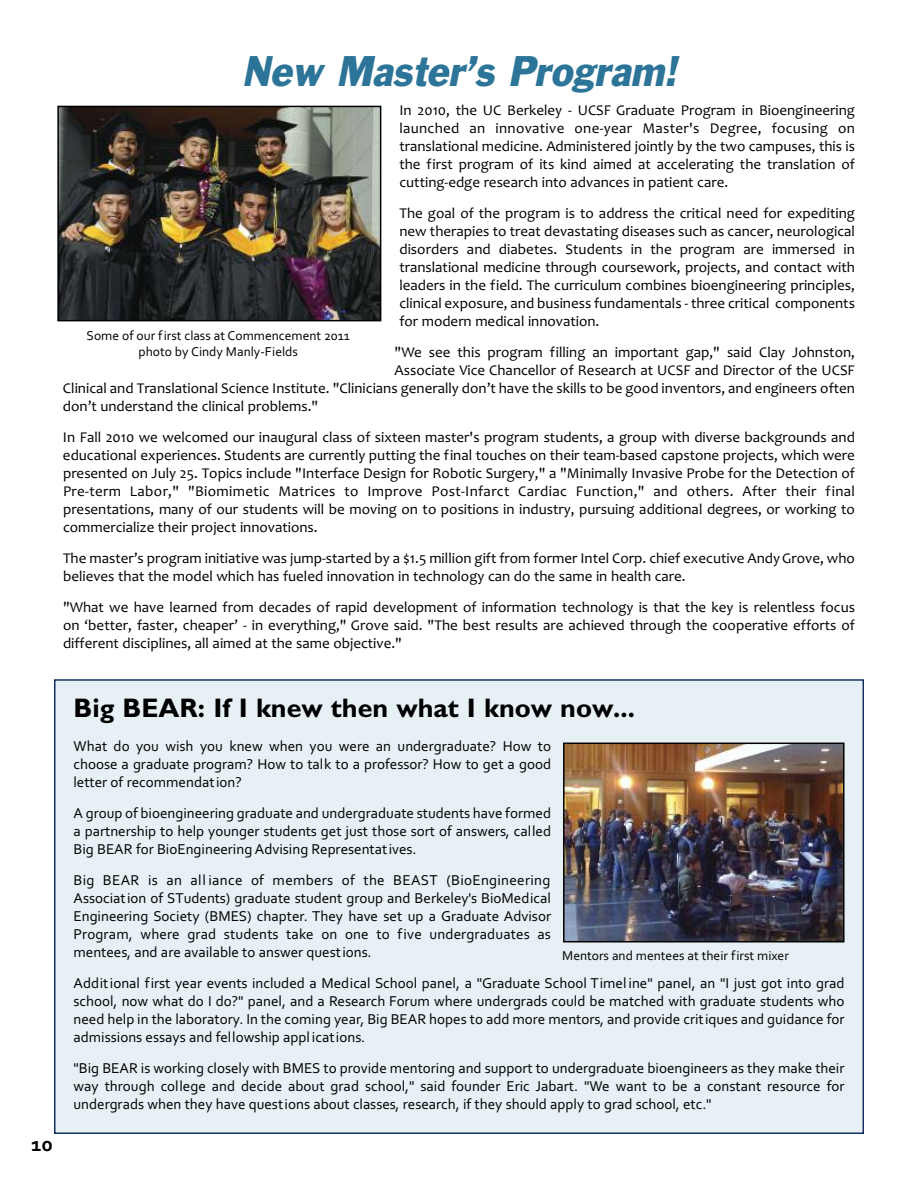
<style>
.page{position:relative;width:918px;height:1188px;background:#fff}
.page>*{position:absolute;margin:0;border:0;box-sizing:border-box;transform-origin:0 0}
.t1{font:italic 39.6px "Franklin Gothic";color:#2c7498;scale:.91 1}
.t2{font:700 27px "Gill Sans";color:#000}
.t3{font:700 21px "Corbel";color:#000}
.t4{font:15px/18px "Candara";color:#000;text-align:justify}
.t5{font:15px/18px "Corbel";color:#000;text-align:justify}
.t6{font:13.5px/16.2px "Corbel";color:#000;text-align:center}
</style>
<div class="page">
<div style="left:56px;top:681px;width:806px;height:452px;background:#e7f0f5"></div>
<div style="left:54px;top:679px;width:810px;height:455px;border:2px solid #11305f"></div>
<img style="left:60px;top:109px;width:318px;height:209px">
<div style="left:57px;top:106px;width:324px;height:215px;border:2px solid #000"></div>
<img style="left:566px;top:746px;width:275px;height:193px">
<div style="left:563px;top:743px;width:281px;height:199px;border:2px solid #000"></div>
<h1 class="t1" style="left:242px;top:56px;width:487px">New Master’s Program!</h1>
<p class="t4" style="left:399px;top:101px;width:457px">In 2010, the UC Berkeley - UCSF Graduate Program in Bioengineering launched an innovative one-year Master's Degree, focusing on translational medicine. Administered jointly by the two campuses, this is the first program of its kind aimed at accelerating the translation of cutting-edge research into advances in patient care.</p>
<p class="t4" style="left:399px;top:204px;width:457px">The goal of the program is to address the critical need for expediting new therapies to treat devastating diseases such as cancer, neurological disorders and diabetes. Students in the program are immersed in translational medicine through coursework, projects, and contact with leaders in the field. The curriculum combines bioengineering principles, clinical exposure, and business fundamentals - three critical components for modern medical innovation.</p>
<p class="t4" style="left:395px;top:343px;width:462px">"We see this program filling an important gap," said Clay Johnston,</p>
<p class="t4" style="left:395px;top:361px;width:462px">Associate Vice Chancellor of Research at UCSF and Director of the UCSF</p>
<p class="t4" style="left:63px;top:379px;width:794px">Clinical and Translational Science Institute. "Clinicians generally don’t have the skills to be good inventors, and engineers often</p>
<p class="t4" style="left:63px;top:397px;width:257px">don’t understand the clinical problems."</p>
<p class="t4" style="left:63px;top:428px;width:794px">In Fall 2010 we welcomed our inaugural class of sixteen master's program students, a group with diverse backgrounds and educational experiences. Students are currently putting the final touches on their team-based capstone projects, which were presented on July 25. Topics include "Interface Design for Robotic Surgery," a "Minimally Invasive Probe for the Detection of Pre-term Labor," "Biomimetic Matrices to Improve Post-Infarct Cardiac Function," and others. After their final presentations, many of our students will be moving on to positions in industry, pursuing additional degrees, or working to commercialize their project innovations.</p>
<p class="t4" style="left:63px;top:549px;width:793px">The master’s program initiative was jump-started by a $1.5 million gift from former Intel Corp. chief executive AndyGrove, who believes that the model which has fueled innovation in technology can do the same in health care.</p>
<p class="t4" style="left:63px;top:598px;width:794px">"What we have learned from decades of rapid development of information technology is that the key is relentless focus on ‘better, faster, cheaper’ - in everything," Grove said. "The best results are achieved through the cooperative efforts of different disciplines, all aimed at the same objective."</p>
<p class="t6" style="left:87px;top:327px;width:265px">Some of our first class at Commencement 2011 photo by Cindy Manly-Fields</p>
<h3 class="t3" style="left:31px;top:1132px;width:23px">10</h3>
<h2 class="t2" style="left:74px;top:692px;width:563px">Big BEAR: If I knew then what I know now...</h2>
<p class="t5" style="left:73px;top:737px;width:479px">What do you wish you knew when you were an undergraduate? How to choose a graduate program? How to talk to a professor? How to get a good letter of recommendation?</p>
<p class="t5" style="left:73px;top:804px;width:479px">A group of bioengineering graduate and undergraduate students have formed a partnership to help younger students get just those sort of answers, called Big BEAR for BioEngineering Advising Representatives.</p>
<p class="t5" style="left:73px;top:871px;width:479px">Big BEAR is an all iance of members of the BEAST (BioEngineering Association of STudents) graduate student group and Berkeley's BioMedical Engineering Society (BMES) chapter. They have set up a Graduate Advisor Program, where grad students take on one to five undergraduates as mentees, and are available to answer questions.</p>
<p class="t5" style="left:73px;top:974px;width:773px">Additional first year events included a Medical School panel, a "Graduate School Timel ine" panel, an "I just got into grad school, now what do I do?" panel, and a Research Forum where undergrads could be matched with graduate students who need help in the laboratory. In the coming year, Big BEAR hopes to add more mentors, and provide critiques and guidance for admissions essays and fellowship appl ications.</p>
<p class="t5" style="left:73px;top:1059px;width:773px">"Big BEAR is working closely with BMES to provide mentoring and support to undergraduate bioengineers as they make their way through college and decide about grad school," said founder Eric Jabart. "We want to be a constant resource for undergrads when they have questions about classes, research, if they should apply to grad school, etc."</p>
<p class="t6" style="left:562px;top:947px;width:228px">Mentors and mentees at their first mixer</p>
</div>
